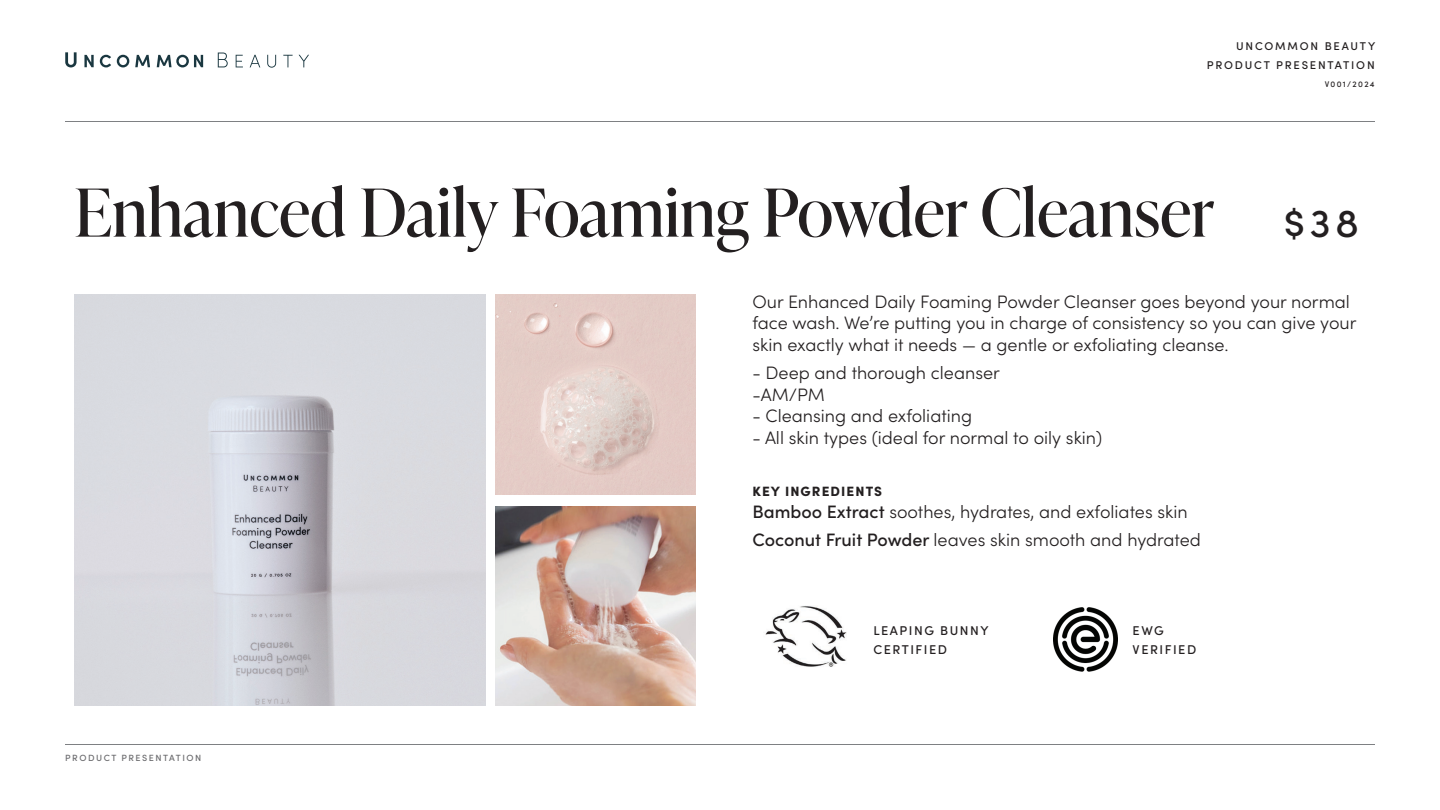
<style>
.page{position:relative;width:1440px;height:810px;background:#fff}
.page>*{position:absolute;margin:0;border:0;box-sizing:border-box;transform-origin:0 0}
.t1{font:66px "Ivy Presto Display";color:#231f20}
.t2{font:500 39.83px "Sofia Pro";color:#231f20}
.t3{font:300 18px/21.6px "Sofia Pro";color:#231f20}
.t4{font:900 13.5px "Sofia Pro";letter-spacing:.08em;color:#231f20}
.t5{font:500 12.75px/18.8px "Sofia Pro";letter-spacing:.12em;color:#231f20}
.t6{font:500 11.25px/18.3px "Sofia Pro";letter-spacing:.16em;color:#231f20;text-align:right}
.t7{font:500 9px "Sofia Pro";letter-spacing:.17em;color:#69696c}
.t8{font:500 8.25px "Sofia Pro";letter-spacing:.16em;color:#231f20}
.s1{font-weight:500}
</style>
<div class="page">
<svg style="left:65px;top:52px;width:12px;height:15px"></svg>
<svg style="left:84px;top:55px;width:10px;height:12px"></svg>
<svg style="left:100px;top:55px;width:11px;height:12px"></svg>
<svg style="left:117px;top:55px;width:12px;height:12px"></svg>
<svg style="left:135px;top:55px;width:15px;height:12px"></svg>
<svg style="left:157px;top:55px;width:46px;height:12px"></svg>
<svg style="left:218px;top:53px;width:10px;height:14px"></svg>
<svg style="left:236px;top:55px;width:7px;height:12px"></svg>
<svg style="left:250px;top:55px;width:10px;height:12px"></svg>
<svg style="left:267px;top:55px;width:9px;height:13px"></svg>
<svg style="left:299px;top:55px;width:10px;height:12px"></svg>
<svg style="left:283px;top:55px;width:10px;height:12px"></svg>
<hr style="left:65px;top:121px;width:1310px;height:1px;background:#7e8083">
<hr style="left:65px;top:744px;width:1310px;height:1px;background:#7e8083">
<img style="left:75px;top:295px;width:411px;height:411px">
<img style="left:496px;top:295px;width:199px;height:199px">
<img style="left:496px;top:506px;width:199px;height:200px">
<img style="left:765px;top:606px;width:82px;height:61px">
<img style="left:1053px;top:607px;width:65px;height:65px">
<p class="t6" style="left:1207px;top:36px;width:170px">UNCOMMON BEAUTY<br>PRODUCT PRESENTATION</p>
<p class="t8" style="left:1325px;top:78px;width:51px">V001/2024</p>
<h1 class="t1" style="left:74px;top:165px;width:1142px">Enhanced Daily Foaming Powder Cleanser</h1>
<h2 class="t2" style="left:1284px;top:193px;width:77px">$38</h2>
<p class="t3" style="left:752px;top:290px;width:606px">Our Enhanced Daily Foaming Powder Cleanser goes beyond your normal face wash. We’re putting you in charge of consistency so you can give your skin exactly what it needs — a gentle or exfoliating cleanse.</p>
<p class="t3" style="left:752px;top:361px;width:249px">- Deep and thorough cleanser -AM/PM</p>
<p class="t3" style="left:752px;top:404px;width:221px">- Cleansing and exfoliating</p>
<p class="t3" style="left:752px;top:426px;width:351px">- All skin types (ideal for normal to oily skin)</p>
<p class="t4" style="left:752px;top:481px;width:131px">KEY INGREDIENTS</p>
<p class="t3" style="left:752px;top:496px;width:450px;line-height:28.3px"><span class="s1">Bamboo Extract</span> soothes, hydrates, and exfoliates skin<br><span class="s1">Coconut Fruit Powder</span> leaves skin smooth and hydrated</p>
<p class="t7" style="left:65px;top:751px;width:138px">PRODUCT PRESENTATION</p>
<p class="t5" style="left:873px;top:620px;width:117px">LEAPING BUNNY<br>CERTIFIED</p>
<p class="t5" style="left:1133px;top:620px;width:65px">EWG<br>VERIFIED</p>
</div>
